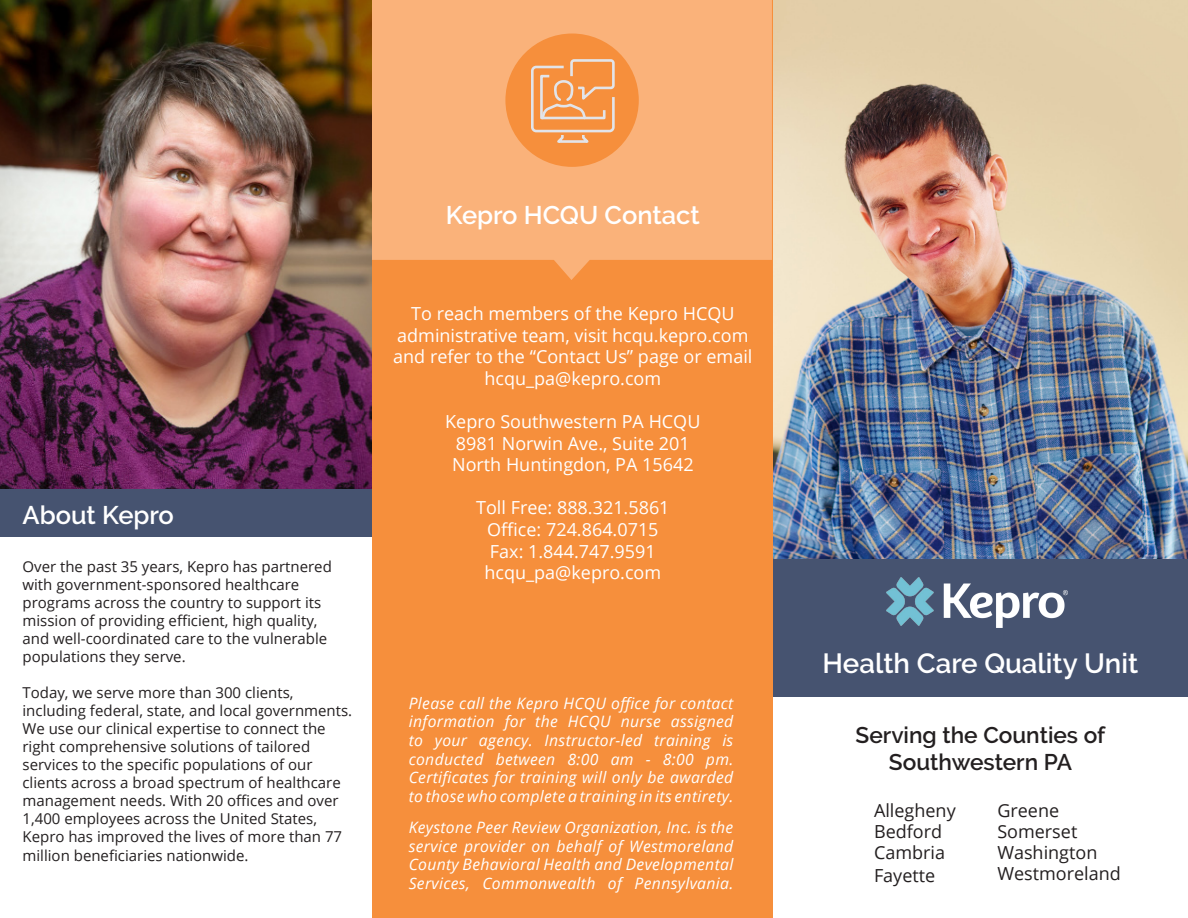
<style>
.page{position:relative;width:1188px;height:918px;background:#fff}
.page>*{position:absolute;margin:0;border:0;box-sizing:border-box;transform-origin:0 0}
.t1{font:600 27.75px "Raleway";color:#fff}
.t2{font:600 25.5px "Raleway";color:#fff}
.t3{font:600 22.65px/27.2px "Raleway";color:#231f20;text-align:center}
.t4{font:18px/21.6px "Open Sans";color:#fff;text-align:center}
.t5{font:18px "Open Sans";color:#231f20}
.t6{font:italic 15.75px/18.6px "Open Sans";letter-spacing:.02em;color:#fff;text-align:justify}
.t7{font:15px/18.1px "Open Sans";color:#231f20}
</style>
<div class="page">
<img style="left:0;top:0;width:372px;height:489px">
<img style="left:773px;top:0;width:415px;height:559px">
<div style="left:772px;top:559px;width:416px;height:138px;background:#465370"></div>
<div style="left:0;top:489px;width:380px;height:48px;background:#465370"></div>
<div style="left:372px;top:0;width:401px;height:918px;background:#f68f3c"></div>
<svg style="left:372px;top:0;width:400px;height:280px;background:#f9af75"></svg>
<div style="left:505px;top:34px;width:134px;height:133px;background:#f68f3c;border-radius:50%"></div>
<svg style="left:531px;top:59px;width:84px;height:84px"></svg>
<img style="left:886px;top:578px;width:182px;height:50px">
<p class="t2" style="left:23px;top:500px;width:153px">About Kepro</p>
<p class="t7" style="left:23px;top:557px;width:311px">Over the past 35 years, Kepro has partnered with government-sponsored healthcare programs across the country to support its mission of providing efficient, high quality, and well-coordinated care to the vulnerable populations they serve.</p>
<p class="t7" style="left:23px;top:683px;width:331px">Today, we serve more than 300 clients, including federal, state, and local governments.<br>We use our clinical expertise to connect the right comprehensive solutions of tailored services to the specific populations of our clients across a broad spectrum of healthcare management needs. With 20 offices and over 1,400 employees across the United States, Kepro has improved the lives of more than 77 million beneficiaries nationwide.</p>
<p class="t2" style="left:446px;top:200px;width:255px">Kepro HCQU Contact</p>
<p class="t4" style="left:393px;top:302px;width:361px">To reach members of the Kepro HCQU administrative team, visit hcqu.kepro.com and refer to the “Contact Us” page or email hcqu_pa@kepro.com</p>
<p class="t4" style="left:445px;top:410px;width:257px">Kepro Southwestern PA HCQU<br>8981 Norwin Ave., Suite 201<br>North Huntingdon, PA 15642</p>
<p class="t4" style="left:476px;top:497px;width:195px">Toll Free: 888.321.5861<br>Office: 724.864.0715<br>Fax: 1.844.747.9591 hcqu_pa@kepro.com</p>
<p class="t6" style="left:409px;top:693px;width:326px">Please call the Kepro HCQU office for contact information for the HCQU nurse assigned to your agency. Instructor-led training is conducted between 8:00 am - 8:00 pm.<br>Certificates for training will only be awarded to those who complete a training in its entirety.</p>
<p class="t6" style="left:409px;top:818px;width:326px">Keystone Peer Review Organization, Inc. is the service provider on behalf of Westmoreland County Behavioral Health and Developmental Services, Commonwealth of Pennsylvania.</p>
<p class="t1" style="left:823px;top:647px;width:317px">Health Care Quality Unit</p>
<p class="t3" style="left:856px;top:722px;width:251px">Serving the Counties of<br>Southwestern PA</p>
<p class="t5" style="left:874px;top:798px;width:83px">Allegheny</p>
<p class="t5" style="left:874px;top:819px;width:70px">Bedford</p>
<p class="t5" style="left:874px;top:840px;width:73px">Cambria</p>
<p class="t5" style="left:874px;top:863px;width:63px">Fayette</p>
<p class="t5" style="left:997px;top:798px;width:63px">Greene</p>
<p class="t5" style="left:997px;top:819px;width:81px">Somerset</p>
<p class="t5" style="left:997px;top:840px;width:102px">Washington</p>
<p class="t5" style="left:997px;top:861px;width:125px">Westmoreland</p>
</div>
